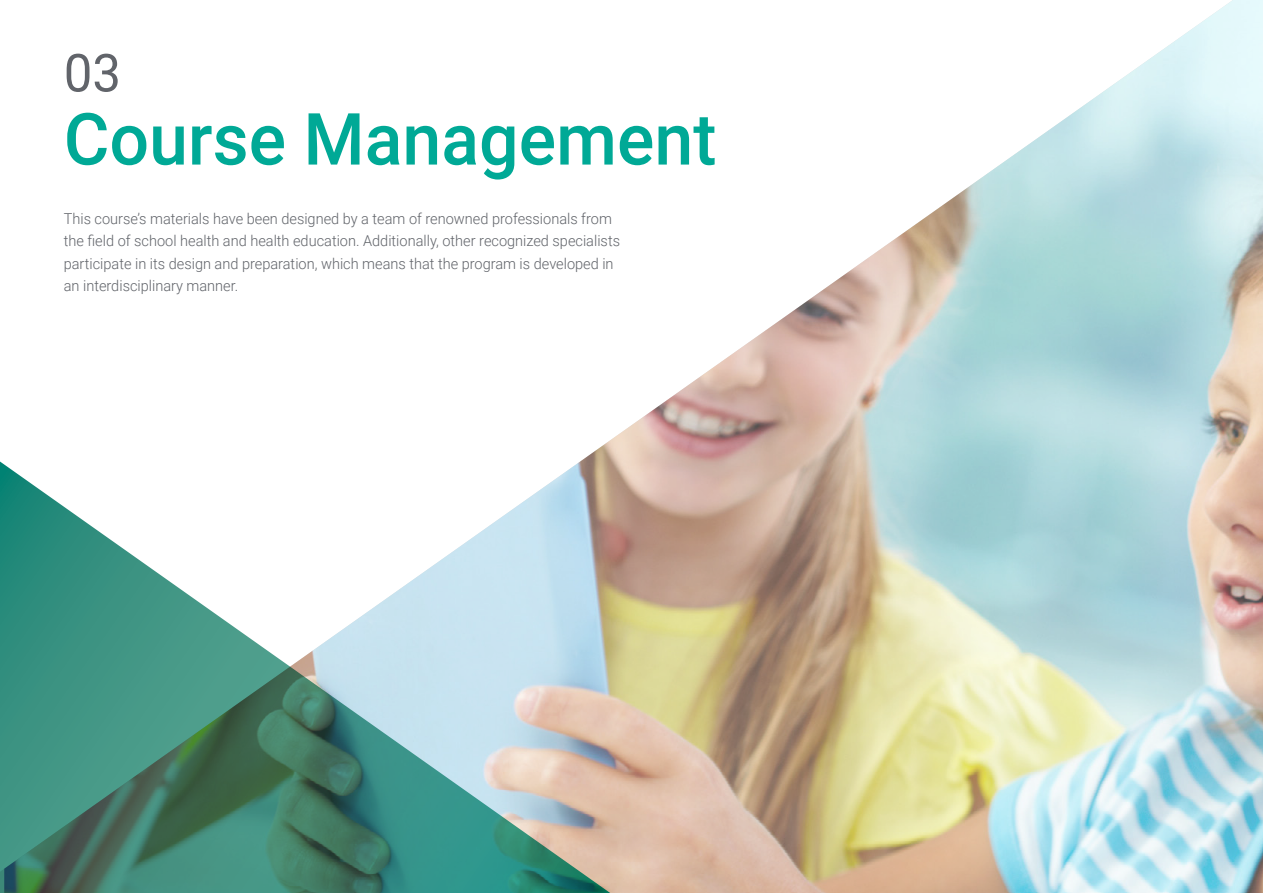
<style>
.page{position:relative;width:1263px;height:893px;background:#fff}
.page>*{position:absolute;margin:0;border:0;box-sizing:border-box;transform-origin:0 0}
.t1{font:500 72px "Roboto";color:#00a996}
.t2{font:52.5px "Roboto";color:#61646a}
.t3{font:300 15px/22.5px "Roboto";color:#61646a}
</style>
<div class="page">
<img style="left:602px;top:0;width:661px;height:893px">
<svg style="left:0;top:446px;width:640px;height:447px"></svg>
<h2 class="t2" style="left:64px;top:36px;width:59px">03</h2>
<h1 class="t1" style="left:64px;top:89px;width:654px">Course Management</h1>
<p class="t3" style="left:64px;top:207px;width:558px">This course’s materials have been designed by a team of renowned professionals from the field of school health and health education. Additionally, other recognized specialists participate in its design and preparation, which means that the program is developed in an interdisciplinary manner.</p>
</div>
